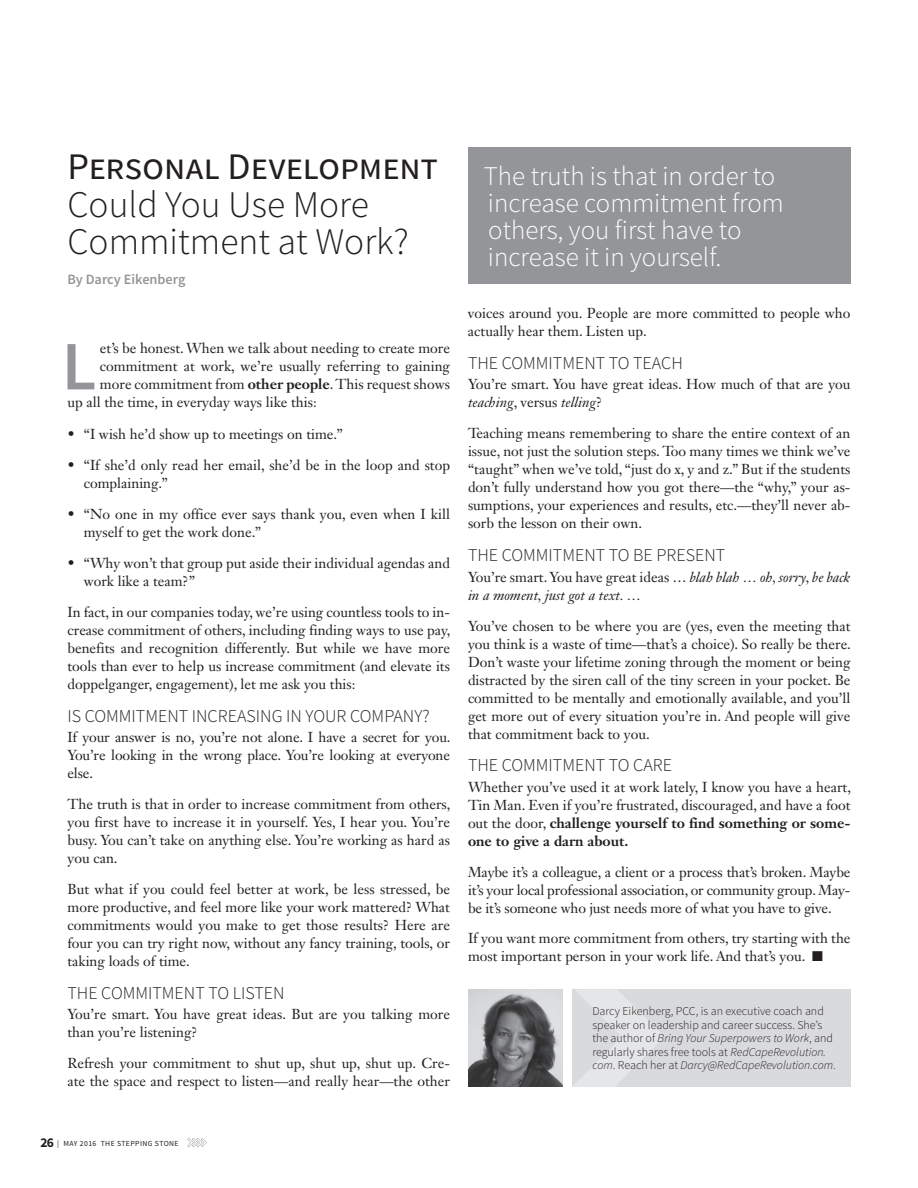
<style>
.page{position:relative;width:918px;height:1188px;background:#fff}
.page>*{position:absolute;margin:0;border:0;box-sizing:border-box;transform-origin:0 0}
.t1{font:600 69.3px "Source Sans Pro";color:#939598}
.t2{font:300 37.5px/37.5px "Source Sans Pro";color:#231f20}
.t3{font:37.5px "Source Sans Pro";letter-spacing:-.015em;color:#231f20}
.t4{font:300 27px/27px "Source Sans Pro";color:#fff}
.t5{font:300 18px "Source Sans Pro";color:#231f20}
.t6{font:14.25px/18px "Janson Text LT Std";color:#231f20}
.t7{font:italic 14.25px/18px "Janson Text LT Std";color:#231f20}
.t8{font:600 14.25px "Source Sans Pro";color:#939598}
.t9{font:300 12px/13.5px "Source Sans Pro";color:#231f20}
.t10{font:7.8px "Source Sans Pro";letter-spacing:.05em;color:#231f20}
.s1{font-weight:700}
.s2{font-style:italic}
.s3{font-style:normal}
.s4{font-weight:700;font-size:13.5px}
</style>
<div class="page">
<div style="left:572px;top:990px;width:278px;height:97px;background:#d9dadc"></div>
<img style="left:468px;top:990px;width:94px;height:97px">
<svg style="left:573px;top:990px;width:90px;height:97px"></svg>
<div style="left:468px;top:147px;width:382px;height:137px;background:#939598"></div>
<svg style="left:188px;top:1138px;width:19px;height:9px"></svg>
<h2 class="t3" style="left:68px;top:144px;width:372px">PERSONAL DEVELOPMENT</h2>
<h2 class="t2" style="left:68px;top:186px;width:343px">Could You Use More<br>Commitment at Work?</h2>
<p class="t8" style="left:68px;top:271px;width:119px">By Darcy Eikenberg</p>
<h1 class="t1" style="left:62px;top:323px;width:36px">L</h1>
<p class="t6" style="left:100px;top:339px;width:352px">et’s be honest. When we talk about needing to create more</p>
<p class="t6" style="left:100px;top:357px;width:352px">commitment at work, we’re usually referring to gaining</p>
<p class="t6" style="left:100px;top:375px;width:352px">more commitment from <span class="s1">other people</span>. This request shows</p>
<p class="t6" style="left:67px;top:393px;width:251px">up all the time, in everyday ways like this:</p>
<p class="t6" style="left:67px;top:425px;width:277px">• “I wish he’d show up to meetings on time.”</p>
<p class="t6" style="left:84px;top:456px;width:368px;text-indent:-16px">• “If she’d only read her email, she’d be in the loop and stop complaining.”</p>
<p class="t6" style="left:84px;top:505px;width:368px;text-indent:-16px">• “No one in my office ever says thank you, even when I kill myself to get the work done.”</p>
<p class="t6" style="left:84px;top:554px;width:368px;text-indent:-16px">• “Why won’t that group put aside their individual agendas and work like a team?”</p>
<p class="t6" style="left:67px;top:603px;width:385px;text-align:justify">In fact, in our companies today, we’re using countless tools to in&shy;crease commitment of others, including finding ways to use pay, benefits and recognition differently. But while we have more tools than ever to help us increase commitment (and elevate its doppelganger, engagement), let me ask you this:</p>
<p class="t5" style="left:68px;top:705px;width:364px">IS COMMITMENT INCREASING IN YOUR COMPANY?</p>
<p class="t6" style="left:68px;top:728px;width:385px;text-align:justify">If your answer is no, you’re not alone. I have a secret for you.<br>You’re looking in the wrong place. You’re looking at everyone else.</p>
<p class="t6" style="left:68px;top:795px;width:385px;text-align:justify">The truth is that in order to increase commitment from others, you first have to increase it in yourself. Yes, I hear you. You’re busy. You can’t take on anything else. You’re working as hard as you can.</p>
<p class="t6" style="left:68px;top:880px;width:384px;text-align:justify">But what if you could feel better at work, be less stressed, be more productive, and feel more like your work mattered? What commitments would you make to get those results? Here are four you can try right now, without any fancy training, tools, or taking loads of time.</p>
<p class="t5" style="left:68px;top:982px;width:219px">THE COMMITMENT TO LISTEN</p>
<p class="t6" style="left:68px;top:1005px;width:384px">You’re smart. You have great ideas. But are you talking more than you’re listening?</p>
<p class="t6" style="left:68px;top:1054px;width:384px">Refresh your commitment to shut up, shut up, shut up. Cre&shy;ate the space and respect to listen—and really hear—the other</p>
<h3 class="t4" style="left:484px;top:163px;width:301px">The truth is that in order to increase commitment from others, you first have to increase it in yourself.</h3>
<p class="t6" style="left:468px;top:304px;width:384px">voices around you. People are more committed to people who actually hear them. Listen up.</p>
<p class="t5" style="left:468px;top:352px;width:216px">THE COMMITMENT TO TEACH</p>
<p class="t6" style="left:468px;top:375px;width:384px">You’re smart. You have great ideas. How much of that are you <span class="s2">teaching</span>, versus <span class="s2">telling</span>?</p>
<p class="t6" style="left:468px;top:424px;width:384px;text-align:justify">Teaching means remembering to share the entire context of an issue, not just the solution steps. Too many times we think we’ve “taught” when we’ve told, “just do x, y and z.” But if the students don’t fully understand how you got there—the “why,” your as&shy;sumptions, your experiences and results, etc.—they’ll never ab&shy;sorb the lesson on their own.</p>
<p class="t5" style="left:468px;top:544px;width:259px">THE COMMITMENT TO BE PRESENT</p>
<p class="t7" style="left:468px;top:568px;width:384px"><span class="s3">You’re smart. You have great ideas …</span> blah blah … oh, sorry, be back in a moment, just got a text. …</p>
<p class="t6" style="left:468px;top:616px;width:384px;text-align:justify">You’ve chosen to be where you are (yes, even the meeting that you think is a waste of time—that’s a choice). So really be there.<br>Don’t waste your lifetime zoning through the moment or being distracted by the siren call of the tiny screen in your pocket. Be committed to be mentally and emotionally available, and you’ll get more out of every situation you’re in. And people will give that commitment back to you.</p>
<p class="t5" style="left:468px;top:755px;width:206px">THE COMMITMENT TO CARE</p>
<p class="t6" style="left:468px;top:778px;width:385px;text-align:justify">Whether you’ve used it at work lately, I know you have a heart, Tin Man. Even if you’re frustrated, discouraged, and have a foot out the door, <span class="s1">challenge yourself to find something or some&shy;one to give a darn about.</span></p>
<p class="t6" style="left:468px;top:862px;width:384px;text-align:justify">Maybe it’s a colleague, a client or a process that’s broken. Maybe it’s your local professional association, or community group. May&shy;be it’s someone who just needs more of what you have to give.</p>
<p class="t6" style="left:468px;top:929px;width:384px">If you want more commitment from others, try starting with the most important person in your work life. And that’s you. ■</p>
<p class="t9" style="left:592px;top:1005px;width:245px">Darcy Eikenberg, PCC, is an executive coach and speaker on leadership and career success. She’s the author of <span class="s2">Bring Your Superpowers to Work</span>, and regularly shares free tools at <span class="s2">RedCapeRevolution. com</span>. Reach her at <span class="s2">Darcy@RedCapeRevolution.com</span>.</p>
<p class="t10" style="left:40px;top:1138px;width:140px"><span class="s4">26</span> | MAY 2016 THE STEPPING STONE</p>
</div>
